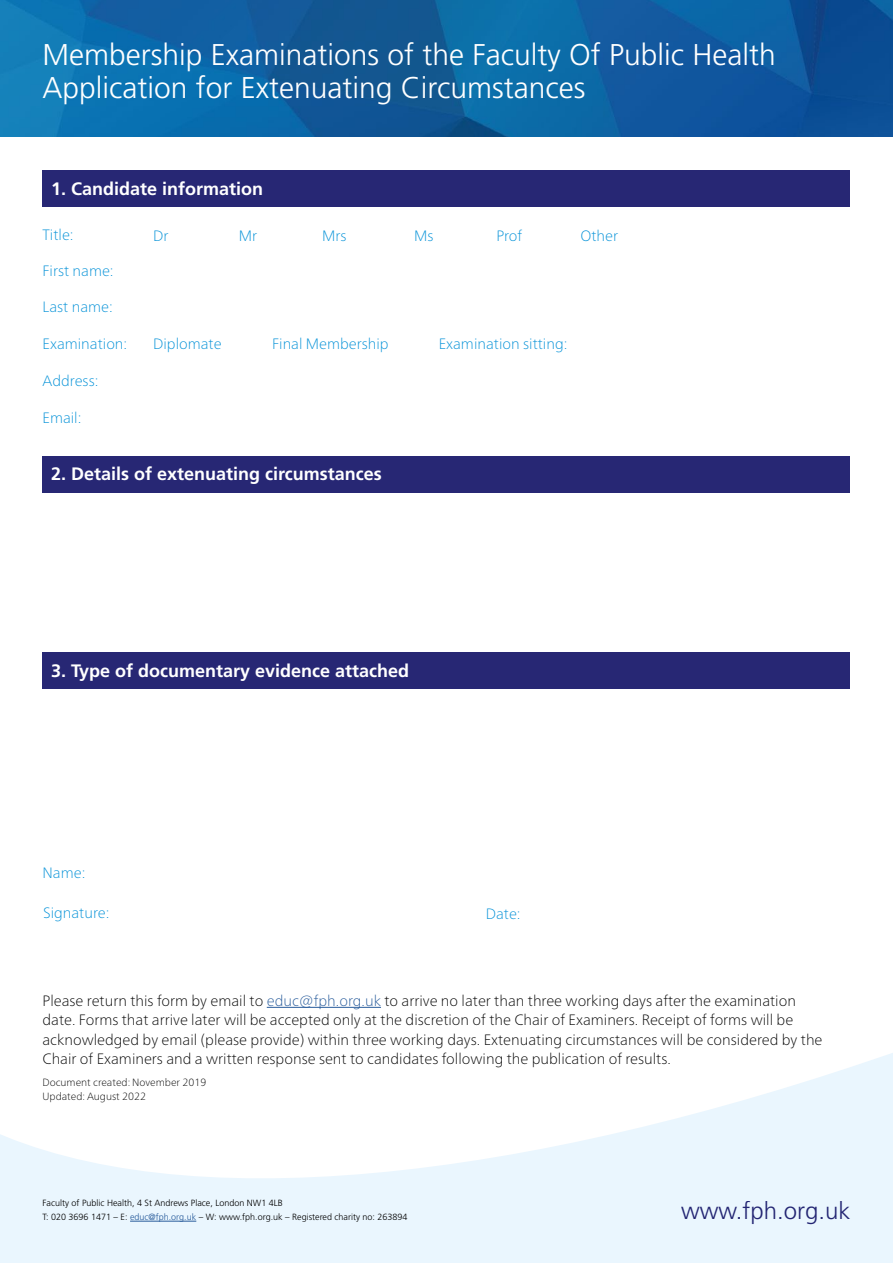
<style>
.page{position:relative;width:893px;height:1263px;background:#fff}
.page>*{position:absolute;margin:0;border:0;box-sizing:border-box;transform-origin:0 0}
.t1{font:300 30px "Frutiger";color:#fff}
.t2{font:300 24px "Frutiger";color:#272774}
.t3{font:700 18px "Frutiger";color:#fff}
.t4{font:100 15px/19.5px "Frutiger Neue LTW1 G";color:#000}
.t5{font:100 15px "Frutiger Neue LTW1 G";color:#0090d7}
.t6{font:100 10.5px "Frutiger Neue LTW1 G";color:#000}
.t7{font:300 9px "Frutiger CE";color:#000}
.s1{color:#275b9b}
</style>
<div class="page">
<img style="left:0;top:0;width:893px;height:136px">
<svg style="left:0;top:1053px;width:893px;height:210px;fill:#eaf6fe"></svg>
<hr style="left:130px;top:1221px;width:66px;height:1px;background:#275b9b">
<hr style="left:267px;top:1007px;width:114px;height:1px;background:#275b9b">
<div style="left:43px;top:170px;width:807px;height:37px;background:#272774"></div>
<div style="left:43px;top:456px;width:807px;height:36px;background:#272774"></div>
<div style="left:43px;top:652px;width:807px;height:37px;background:#272774"></div>
<p class="t1" style="left:43px;top:38px;width:735px">Membership Examinations of the Faculty Of Public Health</p>
<p class="t1" style="left:43px;top:71px;width:544px">Application for Extenuating Circumstances</p>
<p class="t3" style="left:51px;top:178px;width:214px">1. Candidate information</p>
<p class="t5" style="left:43px;top:223px;width:33px">Title:</p>
<p class="t5" style="left:153px;top:225px;width:17px">Dr</p>
<p class="t5" style="left:239px;top:225px;width:20px">Mr</p>
<p class="t5" style="left:322px;top:225px;width:26px">Mrs</p>
<p class="t5" style="left:414px;top:225px;width:21px">Ms</p>
<p class="t5" style="left:496px;top:225px;width:27px">Prof</p>
<p class="t5" style="left:580px;top:225px;width:39px">Other</p>
<p class="t5" style="left:43px;top:260px;width:73px">First name:</p>
<p class="t5" style="left:43px;top:296px;width:72px">Last name:</p>
<p class="t5" style="left:43px;top:333px;width:86px">Examination:</p>
<p class="t5" style="left:153px;top:333px;width:70px">Diplomate</p>
<p class="t5" style="left:272px;top:333px;width:118px">Final Membership</p>
<p class="t5" style="left:43px;top:370px;width:57px">Address:</p>
<p class="t5" style="left:43px;top:406px;width:41px">Email:</p>
<p class="t3" style="left:51px;top:463px;width:332px">2. Details of extenuating circumstances</p>
<p class="t5" style="left:439px;top:333px;width:130px">Examination sitting:</p>
<p class="t3" style="left:51px;top:660px;width:360px">3. Type of documentary evidence attached</p>
<p class="t5" style="left:43px;top:862px;width:44px">Name:</p>
<p class="t5" style="left:43px;top:902px;width:68px">Signature:</p>
<p class="t5" style="left:486px;top:903px;width:36px">Date:</p>
<p class="t4" style="left:43px;top:990px;width:755px">Please return this form by email to <span class="s1">educ@fph.org.uk</span> to arrive no later than three working days after the examination</p>
<p class="t4" style="left:43px;top:1009px;width:781px">date. Forms that arrive later will be accepted only at the discretion of the Chair of Examiners. Receipt of forms will be acknowledged by email (please provide) within three working days. Extenuating circumstances will be considered by the<br>Chair of Examiners and a written response sent to candidates following the publication of results.</p>
<p class="t6" style="left:43px;top:1075px;width:165px">Document created: November 2019</p>
<p class="t6" style="left:43px;top:1088px;width:105px">Updated: August 2022</p>
<p class="t7" style="left:43px;top:1198px;width:242px">Faculty of Public Health, 4 St Andrews Place, London NW1 4LB</p>
<p class="t7" style="left:43px;top:1212px;width:367px">T: 020 3696 1471 – E: <span class="s1">educ@fph.org.uk</span> – W: www.fph.org.uk – Registered charity no: 263894</p>
<h2 class="t2" style="left:681px;top:1197px;width:171px">www.fph.org.uk</h2>
</div>
